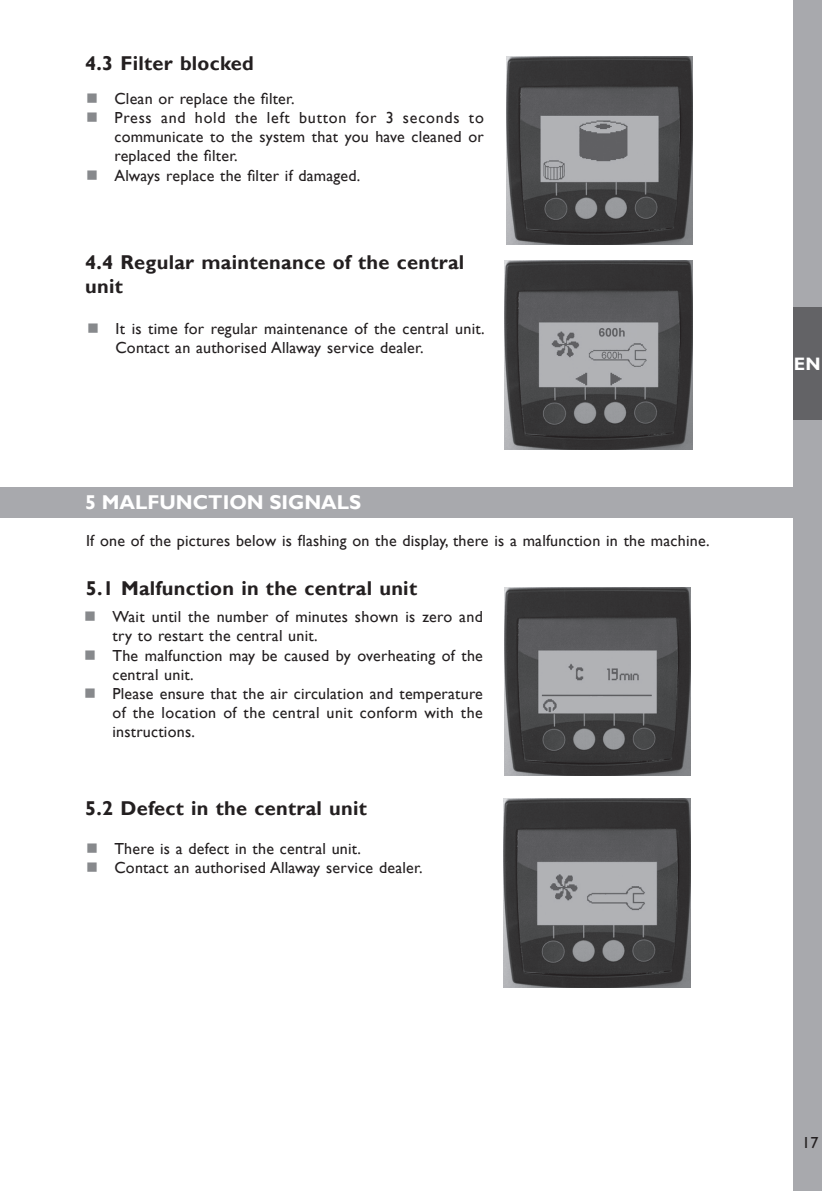
<style>
.page{position:relative;width:840px;height:1191px;background:#fff}
.page>*{position:absolute;margin:0;border:0;box-sizing:border-box;transform-origin:0 0}
.t1{font:700 20px/24px "Gill Sans";letter-spacing:.015em;color:#231f20}
.t2{font:700 20px "Gill Sans";color:#fff}
.t3{font:700 18px "Gill Sans";color:#fff}
.t4{font:16px/19.2px "Gill Sans";letter-spacing:.015em;color:#231f20}
.s1{color:#87898c}
</style>
<div class="page">
<div style="left:792px;top:0;width:29px;height:1191px;background:#a8a9ad"></div>
<div style="left:0;top:487px;width:804px;height:30px;background:#a8a9ad"></div>
<img style="left:506px;top:57px;width:186px;height:187px">
<img style="left:504px;top:260px;width:188px;height:190px">
<img style="left:504px;top:587px;width:186px;height:189px">
<img style="left:503px;top:798px;width:187px;height:189px">
<div style="left:792px;top:307px;width:29px;height:113px;background:#636366"></div>
<p class="t1" style="left:85px;top:52px;width:170px">4.3 Filter blocked</p>
<p class="t4" style="left:86px;top:89px;width:210px"><span class="s1">■</span> Clean or replace the filter.</p>
<p class="t4" style="left:114px;top:108px;width:371px;text-align:justify;text-indent:-28px"><span class="s1">■</span> Press and hold the left button for 3 seconds to communicate to the system that you have cleaned or replaced the filter.</p>
<p class="t4" style="left:86px;top:166px;width:276px"><span class="s1">■</span> Always replace the filter if damaged.</p>
<p class="t1" style="left:85px;top:251px;width:380px">4.4 Regular maintenance of the central unit</p>
<p class="t4" style="left:115px;top:319px;width:370px;text-indent:-28px"><span class="s1">■</span> It is time for regular maintenance of the central unit.<br>Contact an authorised Allaway service dealer.</p>
<p class="t2" style="left:85px;top:490px;width:277px">5 MALFUNCTION SIGNALS</p>
<p class="t4" style="left:86px;top:531px;width:624px">If one of the pictures below is flashing on the display, there is a malfunction in the machine.</p>
<p class="t1" style="left:86px;top:576px;width:333px">5.1 Malfunction in the central unit</p>
<p class="t4" style="left:112px;top:607px;width:372px;text-indent:-28px"><span class="s1">■</span> Wait until the number of minutes shown is zero and try to restart the central unit.</p>
<p class="t4" style="left:112px;top:646px;width:372px;text-indent:-28px"><span class="s1">■</span> The malfunction may be caused by overheating of the central unit.</p>
<p class="t4" style="left:112px;top:684px;width:372px;text-align:justify;text-indent:-28px"><span class="s1">■</span> Please ensure that the air circulation and temperature of the location of the central unit conform with the instructions.</p>
<p class="t1" style="left:85px;top:796px;width:283px">5.2 Defect in the central unit</p>
<p class="t4" style="left:86px;top:839px;width:276px"><span class="s1">■</span> There is a defect in the central unit.</p>
<p class="t4" style="left:86px;top:858px;width:338px"><span class="s1">■</span> Contact an authorised Allaway service dealer.</p>
<p class="t3" style="left:793px;top:353px;width:28px">EN</p>
<p class="t4" style="left:801px;top:1133px;width:18px">17</p>
</div>
